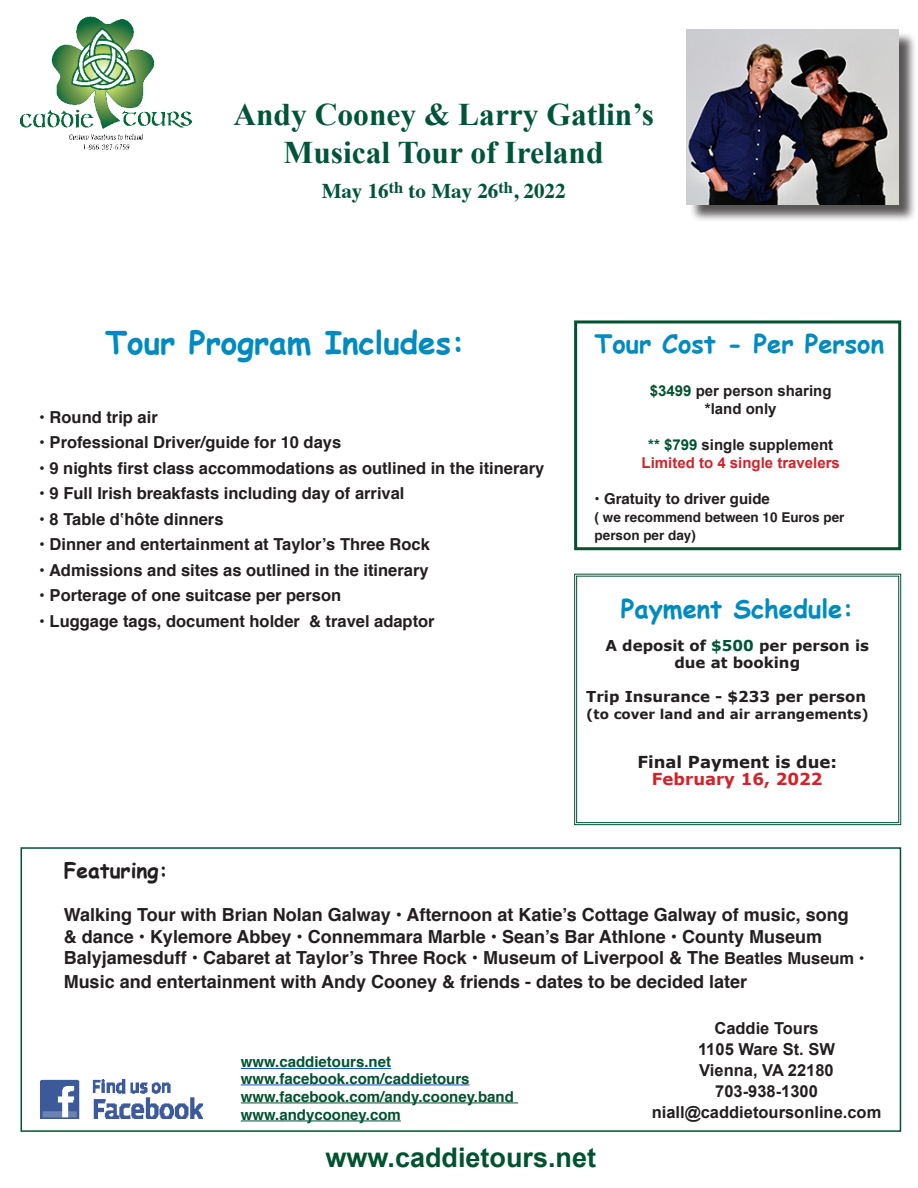
<style>
.page{position:relative;width:918px;height:1188px;background:#fff}
.page>*{position:absolute;margin:0;border:0;box-sizing:border-box;transform-origin:0 0}
.t1{font:700 31.5px "Times New Roman";color:#005437}
.t2{font:700 31.5px "Comic Sans MS";color:#008bc0}
.t3{font:700 27px "Arial";color:#005231}
.t4{font:700 25.5px "Comic Sans MS";color:#008bc0}
.t5{font:700 21px "Times";color:#005437}
.t6{font:700 21px "Comic Sans MS";color:#231f20}
.t7{font:700 18px/21.6px "Helvetica";color:#231f20}
.t8{font:700 16.5px "Helvetica";color:#231f20}
.t9{font:700 16.5px "Arial";color:#231f20}
.t10{font:700 16.5px "Verdana";color:#231f20}
.t11{font:700 16.5px "Verdana";color:#d1232a}
.t12{font:700 15px/18px "Helvetica";color:#005231}
.t13{font:700 15px "Verdana";color:#231f20}
.t14{font:700 15px "Arial";color:#231f20}
.t15{font:700 15px "Arial";color:#d1232a}
.t16{font:700 15px "Helvetica";color:#231f20}
.t17{font:700 13.5px/18px "Helvetica";color:#231f20}
.t18{font:700 13.5px "Verdana";color:#231f20}
.s1{color:#005231}
.s2{color:#005437}
.s3{font-size:16.5px}
</style>
<div class="page">
<hr style="left:241px;top:1068px;width:150px;height:1px;background:#094fd1">
<hr style="left:241px;top:1085px;width:229px;height:1px;background:#094fd1">
<hr style="left:241px;top:1103px;width:277px;height:1px;background:#005231">
<hr style="left:241px;top:1121px;width:160px;height:1px;background:#005231">
<svg style="left:574px;top:573px;width:328px;height:253px"></svg>
<div style="left:576px;top:576px;width:323px;height:247px;border:1px solid #005231"></div>
<img style="left:41px;top:1079px;width:161px;height:40px">
<img style="left:21px;top:17px;width:170px;height:133px">
<div style="left:574px;top:320px;width:327px;height:230px;border:3px solid #005231"></div>
<div style="left:21px;top:847px;width:880px;height:285px;border:2px solid #005231"></div>
<div style="left:689px;top:32px;width:228px;height:191px;background:#231f20;opacity:.75"></div>
<img style="left:687px;top:30px;width:211px;height:174px">
<p class="t1" style="left:233px;top:93px;width:422px">Andy Cooney &amp; Larry Gatlin’s</p>
<p class="t1" style="left:284px;top:131px;width:322px">Musical Tour of Ireland</p>
<p class="t5" style="left:322px;top:170px;width:245px">May 16<sup>th</sup> to May 26<sup>th</sup>, 2022</p>
<p class="t2" style="left:105px;top:320px;width:361px">Tour Program Includes:</p>
<p class="t4" style="left:595px;top:325px;width:291px">Tour Cost - Per Person</p>
<p class="t8" style="left:39px;top:404px;width:120px">• Round trip air</p>
<p class="t8" style="left:39px;top:429px;width:303px">• Professional Driver/guide for 10 days</p>
<p class="t8" style="left:39px;top:455px;width:506px">• 9 nights first class accommodations as outlined in the itinerary</p>
<p class="t8" style="left:39px;top:480px;width:367px">• 9 Full Irish breakfasts including day of arrival</p>
<p class="t8" style="left:39px;top:506px;width:186px">• 8 Table d‛hôte dinners</p>
<p class="t8" style="left:39px;top:531px;width:392px">• Dinner and entertainment at Taylor’s Three Rock</p>
<p class="t8" style="left:39px;top:557px;width:391px">• Admissions and sites as outlined in the itinerary</p>
<p class="t8" style="left:39px;top:582px;width:303px">• Porterage of one suitcase per person</p>
<p class="t8" style="left:39px;top:608px;width:397px">• Luggage tags, document holder &amp; travel adaptor</p>
<p class="t14" style="left:650px;top:381px;width:183px"><span class="s1">$3499</span> per person sharing</p>
<p class="t14" style="left:705px;top:399px;width:73px">*land only</p>
<p class="t14" style="left:648px;top:435px;width:187px"><span class="s1">** $799</span> single supplement</p>
<p class="t15" style="left:642px;top:453px;width:200px">Limited to 4 single travelers</p>
<p class="t16" style="left:595px;top:487px;width:177px">• Gratuity to driver guide</p>
<p class="t17" style="left:595px;top:509px;width:251px">( we recommend between 10 Euros per person per day)</p>
<p class="t4" style="left:621px;top:590px;width:234px">Payment Schedule:</p>
<p class="t13" style="left:606px;top:636px;width:265px">A deposit of <span class="s2">$500</span> per person is</p>
<p class="t13" style="left:674px;top:653px;width:127px">due at booking</p>
<p class="t13" style="left:586px;top:687px;width:281px">Trip Insurance - $233 per person</p>
<p class="t18" style="left:586px;top:705px;width:284px">(to cover land and air arrangements)</p>
<p class="t10" style="left:638px;top:752px;width:201px">Final Payment is due:</p>
<p class="t11" style="left:652px;top:768px;width:172px">February 16, 2022</p>
<p class="t6" style="left:64px;top:855px;width:106px">Featuring:</p>
<p class="t7" style="left:64px;top:904px;width:803px">Walking Tour with Brian Nolan Galway • Afternoon at Katie’s Cottage Galway of music, song &amp; dance • Kylemore Abbey • Connemmara Marble • Sean’s Bar Athlone • County Museum<br>Balyjamesduff • Cabaret at Taylor’s Three Rock • Museum of Liverpool &amp; The <span class="s3">Beatles Museum •</span></p>
<p class="t7" style="left:64px;top:972px;width:685px">Music and entertainment with Andy Cooney &amp; friends - dates to be decided later</p>
<p class="t9" style="left:714px;top:1017px;width:106px">Caddie Tours</p>
<p class="t9" style="left:698px;top:1038px;width:138px">1105 Ware St. SW</p>
<p class="t9" style="left:699px;top:1059px;width:136px">Vienna, VA 22180</p>
<p class="t9" style="left:715px;top:1080px;width:104px">703-938-1300</p>
<p class="t9" style="left:652px;top:1101px;width:231px">niall@caddietoursonline.com</p>
<p class="t3" style="left:326px;top:1140px;width:272px">www.caddietours.net</p>
<p class="t12" style="left:241px;top:1053px;width:152px">www.caddietours.net</p>
<p class="t12" style="left:241px;top:1070px;width:230px">www.facebook.com/caddietours</p>
<p class="t12" style="left:241px;top:1088px;width:275px">www.facebook.com/andy.cooney.band www.andycooney.com</p>
</div>
